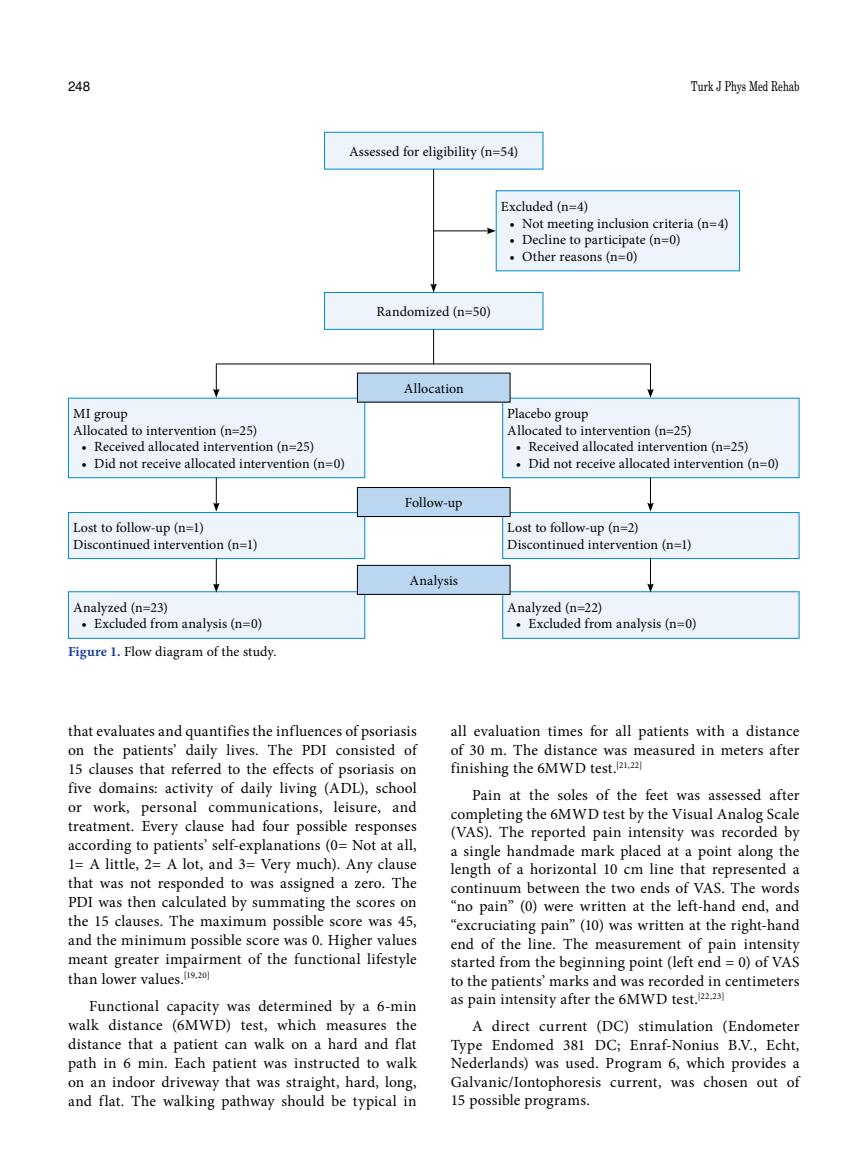
<style>
.page{position:relative;width:859px;height:1170px;background:#fff}
.page>*{position:absolute;margin:0;border:0;box-sizing:border-box;transform-origin:0 0}
.t1{font:15.45px/19px "Minion Pro";letter-spacing:.015em;color:#000;text-align:justify}
.t2{font:13.95px/16.8px "Minion Pro";letter-spacing:.005em;color:#000}
.t3{font:13.5px "Madison Tr";letter-spacing:.005em;color:#000}
.t4{font:13.5px "Helvetica Normal Tr";color:#000}
.s1{font-weight:700;color:#20419b}
</style>
<div class="page">
<div style="left:324px;top:132px;width:219px;height:37px;background:#eef4fb"></div>
<div style="left:324px;top:132px;width:219px;height:37px;border:1px solid #0089cf"></div>
<div style="left:324px;top:292px;width:219px;height:37px;background:#eef4fb"></div>
<div style="left:324px;top:292px;width:219px;height:38px;border:1px solid #0089cf"></div>
<div style="left:68px;top:398px;width:297px;height:79px;background:#eef4fb"></div>
<div style="left:68px;top:398px;width:297px;height:80px;border:1px solid #0089cf"></div>
<div style="left:503px;top:398px;width:296px;height:79px;background:#eef4fb"></div>
<div style="left:502px;top:398px;width:297px;height:80px;border:1px solid #0089cf"></div>
<div style="left:496px;top:191px;width:243px;height:80px;background:#eef4fb"></div>
<div style="left:68px;top:591px;width:297px;height:47px;background:#eef4fb"></div>
<div style="left:503px;top:591px;width:296px;height:47px;background:#eef4fb"></div>
<div style="left:68px;top:512px;width:297px;height:46px;background:#eef4fb"></div>
<div style="left:68px;top:512px;width:297px;height:47px;border:1px solid #0089cf"></div>
<div style="left:503px;top:512px;width:296px;height:46px;background:#eef4fb"></div>
<div style="left:502px;top:512px;width:297px;height:47px;border:1px solid #0089cf"></div>
<hr style="left:433px;top:169px;width:1px;height:117px;background:#000">
<svg style="left:430px;top:283px;width:7px;height:9px"></svg>
<hr style="left:433px;top:329px;width:1px;height:35px;background:#000">
<svg style="left:213px;top:364px;width:7px;height:34px"></svg>
<svg style="left:647px;top:364px;width:7px;height:34px"></svg>
<svg style="left:213px;top:477px;width:7px;height:34px"></svg>
<svg style="left:647px;top:477px;width:7px;height:34px"></svg>
<svg style="left:213px;top:558px;width:7px;height:34px"></svg>
<svg style="left:647px;top:558px;width:7px;height:34px"></svg>
<hr style="left:216px;top:363px;width:435px;height:1px;background:#000">
<hr style="left:434px;top:230px;width:55px;height:1px;background:#000">
<svg style="left:487px;top:227px;width:9px;height:7px"></svg>
<div style="left:357px;top:373px;width:153px;height:29px;background:#bad6f0"></div>
<div style="left:357px;top:487px;width:153px;height:29px;background:#bad6f0"></div>
<div style="left:357px;top:487px;width:153px;height:29px;border:1px solid #000"></div>
<div style="left:357px;top:565px;width:153px;height:29px;background:#bad6f0"></div>
<div style="left:357px;top:565px;width:153px;height:29px;border:1px solid #000"></div>
<p class="t4" style="left:68px;top:78px;width:24px">248</p>
<p class="t3" style="left:691px;top:78px;width:110px">Turk J Phys Med Rehab</p>
<p class="t2" style="left:349px;top:143px;width:171px">Assessed for eligibility (n=54)</p>
<p class="t2" style="left:73px;top:405px;width:186px">MI group<br>Allocated to intervention (n=25)</p>
<p class="t2" style="left:82px;top:438px;width:234px">• Received allocated intervention (n=25)</p>
<p class="t2" style="left:82px;top:455px;width:265px">• Did not receive allocated intervention (n=0)</p>
<p class="t2" style="left:501px;top:198px;width:89px">Excluded (n=4)</p>
<p class="t2" style="left:509px;top:215px;width:221px">• Not meeting inclusion criteria (n=4)</p>
<p class="t2" style="left:509px;top:231px;width:173px">• Decline to participate (n=0)</p>
<p class="t2" style="left:509px;top:248px;width:130px">• Other reasons (n=0)</p>
<p class="t2" style="left:377px;top:303px;width:116px">Randomized (n=50)</p>
<p class="t2" style="left:404px;top:380px;width:62px">Allocation</p>
<p class="t2" style="left:405px;top:494px;width:59px">Follow-up</p>
<p class="t2" style="left:507px;top:405px;width:186px">Placebo group<br>Allocated to intervention (n=25)</p>
<p class="t2" style="left:516px;top:438px;width:234px">• Received allocated intervention (n=25)</p>
<p class="t2" style="left:516px;top:455px;width:265px">• Did not receive allocated intervention (n=0)</p>
<p class="t2" style="left:73px;top:519px;width:186px">Lost to follow-up (n=1)<br>Discontinued intervention (n=1)</p>
<p class="t2" style="left:507px;top:519px;width:186px">Lost to follow-up (n=2)<br>Discontinued intervention (n=1)</p>
<p class="t2" style="left:73px;top:599px;width:96px">Analyzed (n=23)</p>
<p class="t2" style="left:82px;top:615px;width:182px">• Excluded from analysis (n=0)</p>
<p class="t2" style="left:68px;top:643px;width:210px"><span class="s1">Figure 1.</span> Flow diagram of the study.</p>
<p class="t2" style="left:409px;top:572px;width:50px">Analysis</p>
<p class="t2" style="left:507px;top:599px;width:97px">Analyzed (n=22)</p>
<p class="t2" style="left:516px;top:615px;width:182px">• Excluded from analysis (n=0)</p>
<p class="t1" style="left:68px;top:721px;width:350px">that evaluates and quantifies the influences of psoriasis on the patients’ daily lives. The PDI consisted of 15 clauses that referred to the effects of psoriasis on five domains: activity of daily living (ADL), school or work, personal communications, leisure, and treatment. Every clause had four possible responses according to patients’ self-explanations (0= Not at all, 1= A little, 2= A lot, and 3= Very much). Any clause that was not responded to was assigned a zero. The PDI was then calculated by summating the scores on the 15 clauses. The maximum possible score was 45, and the minimum possible score was 0. Higher values meant greater impairment of the functional lifestyle than lower values.<sup>[19,20]</sup></p>
<p class="t1" style="left:68px;top:996px;width:350px;text-indent:21px">Functional capacity was determined by a 6-min walk distance (6MWD) test, which measures the distance that a patient can walk on a hard and flat path in 6 min. Each patient was instructed to walk on an indoor driveway that was straight, hard, long, and flat. The walking pathway should be typical in</p>
<p class="t1" style="left:451px;top:721px;width:350px;line-height:18.6px">all evaluation times for all patients with a distance of 30 m. The distance was measured in meters after finishing the 6MWD test.<sup>[21,22]</sup></p>
<p class="t1" style="left:451px;top:785px;width:350px;line-height:18.6px;text-indent:21px">Pain at the soles of the feet was assessed after completing the 6MWD test by the Visual Analog Scale (VAS). The reported pain intensity was recorded by a single handmade mark placed at a point along the length of a horizontal 10 cm line that represented a continuum between the two ends of VAS. The words “no pain” (0) were written at the left-hand end, and “excruciating pain” (10) was written at the right-hand end of the line. The measurement of pain intensity started from the beginning point (left end = 0) of VAS to the patients’ marks and was recorded in centimeters as pain intensity after the 6MWD test.<sup>[22,23]</sup></p>
<p class="t1" style="left:451px;top:1016px;width:350px;line-height:18.6px;text-indent:21px">A direct current (DC) stimulation (Endometer Type Endomed 381 DC; Enraf-Nonius B.V., Echt, Nederlands) was used. Program 6, which provides a Galvanic/Iontophoresis current, was chosen out of 15 possible programs.</p>
</div>
